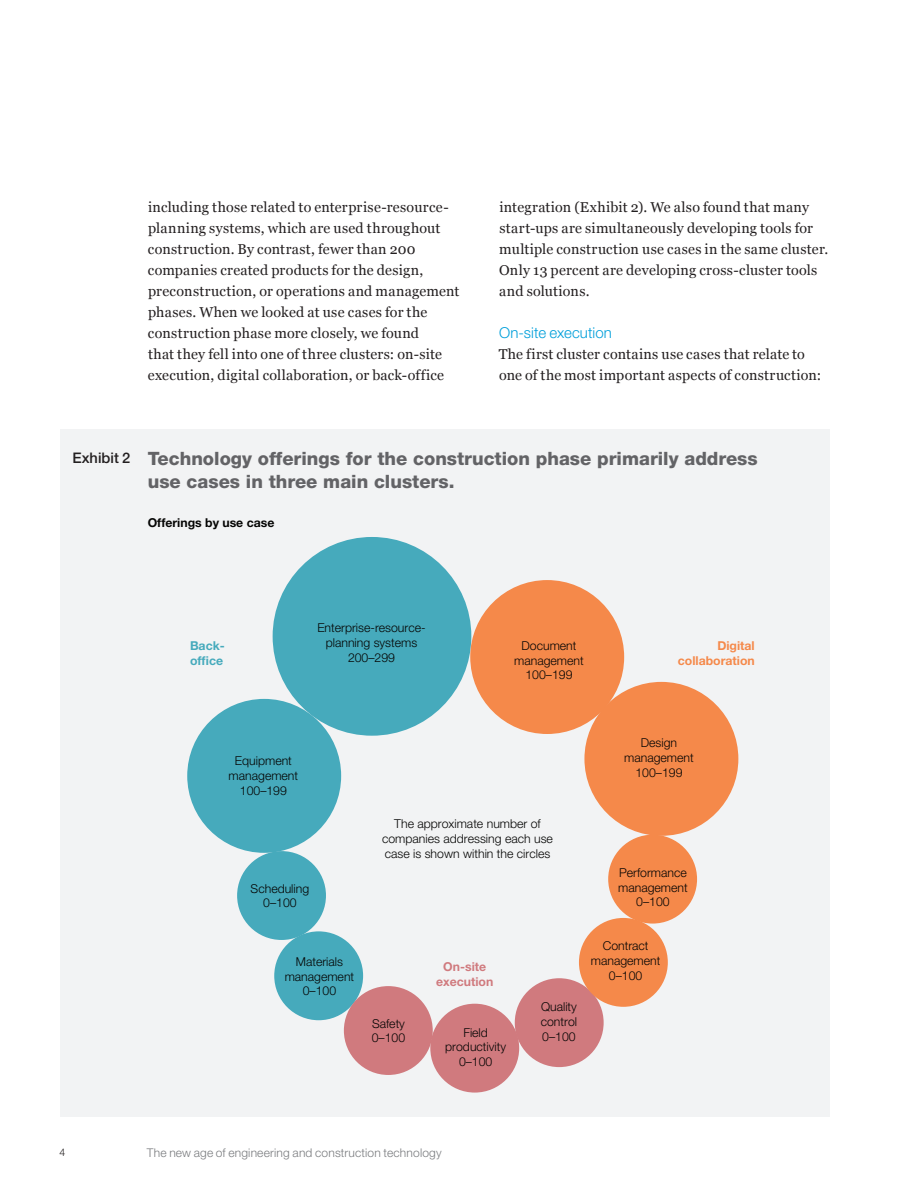
<style>
.page{position:relative;width:918px;height:1188px;background:#fff}
.page>*{position:absolute;margin:0;border:0;box-sizing:border-box;transform-origin:0 0}
.t1{font:800 18.45px/23px "Helvetica Neue LT Std";color:#636366}
.t2{font:900 15.3px "Helvetica Neue LT Std";color:#231f20}
.t3{font:300 15px "Helvetica Neue LT Std";letter-spacing:.005em;color:#009fda}
.t4{font:500 14.7px "Helvetica Neue LT Std";color:#231f20}
.t5{font:14.25px/21px "Georgia";letter-spacing:.02em;color:#231f20}
.t6{font:300 12.3px/14.7px "Helvetica Neue LT Std";color:#050504;text-align:center}
.t7{font:700 12.3px/14.7px "Helvetica Neue LT Std";color:#f5894a;text-align:right}
.t8{font:700 12.3px "Helvetica Neue LT Std";color:#050504}
.t9{font:700 12.3px/14.7px "Helvetica Neue LT Std";color:#d07a7e;text-align:center}
.t10{font:700 12.3px/14.7px "Helvetica Neue LT Std";color:#46aabc}
.t11{font:300 12px "Helvetica Neue LT Std";letter-spacing:.015em;color:#7a7c7f}
.t12{font:300 10.5px "Helvetica Neue LT Std";color:#231f20}
</style>
<div class="page">
<div style="left:60px;top:429px;width:769px;height:688px;background:#f2f3f4"></div>
<div style="left:273px;top:537px;width:198px;height:199px;background:#46aabc;border-radius:99px"></div>
<div style="left:470px;top:580px;width:154px;height:154px;background:#f5894a;border-radius:77px"></div>
<div style="left:187px;top:699px;width:154px;height:154px;background:#46aabc;border-radius:77px"></div>
<div style="left:584px;top:682px;width:154px;height:154px;background:#f5894a;border-radius:77px"></div>
<div style="left:237px;top:851px;width:89px;height:89px;background:#46aabc;border-radius:44px"></div>
<div style="left:274px;top:931px;width:89px;height:89px;background:#46aabc;border-radius:44px"></div>
<div style="left:344px;top:986px;width:89px;height:89px;background:#d07a7e;border-radius:44px"></div>
<div style="left:430px;top:1004px;width:89px;height:89px;background:#d07a7e;border-radius:44px"></div>
<div style="left:515px;top:978px;width:89px;height:89px;background:#d07a7e;border-radius:44px"></div>
<div style="left:579px;top:918px;width:89px;height:89px;background:#f5894a;border-radius:44px"></div>
<div style="left:608px;top:835px;width:89px;height:89px;background:#f5894a;border-radius:44px"></div>
<p class="t5" style="left:148px;top:197px;width:313px">including those related to enterprise-resource&shy;planning systems, which are used throughout construction. By contrast, fewer than 200 companies created products for the design, preconstruction, or operations and management phases. When we looked at use cases for the construction phase more closely, we found<br>that they fell into one of three clusters: on-site execution, digital collaboration, or back-office</p>
<p class="t2" style="left:148px;top:291px;width:82px">CDP 2017</p>
<p class="t2" style="left:148px;top:334px;width:108px">Exhibit 2 of 4</p>
<p class="t5" style="left:499px;top:197px;width:331px">integration (Exhibit 2). We also found that many start-ups are simultaneously developing tools for multiple construction use cases in the same cluster.<br>Only 13 percent are developing cross-cluster tools and solutions.</p>
<p class="t3" style="left:499px;top:324px;width:114px">On-site execution</p>
<p class="t5" style="left:499px;top:344px;width:324px">The first cluster contains use cases that relate to one of the most important aspects of construction:</p>
<p class="t4" style="left:73px;top:449px;width:59px">Exhibit 2</p>
<p class="t1" style="left:148px;top:447px;width:611px">Technology offerings for the construction phase primarily address use cases in three main clusters.</p>
<p class="t8" style="left:148px;top:515px;width:128px">Offerings by use case</p>
<p class="t6" style="left:317px;top:620px;width:110px">Enterprise-resource&shy;planning systems<br>200–299</p>
<p class="t10" style="left:190px;top:638px;width:36px">Back&shy;office</p>
<p class="t7" style="left:678px;top:638px;width:78px">Digital collaboration</p>
<p class="t6" style="left:514px;top:638px;width:71px">Document management<br>100–199</p>
<p class="t6" style="left:229px;top:753px;width:71px">Equipment management<br>100–199</p>
<p class="t6" style="left:251px;top:881px;width:60px">Scheduling<br>0–100</p>
<p class="t6" style="left:285px;top:954px;width:71px">Materials management<br>0–100</p>
<p class="t6" style="left:624px;top:735px;width:71px">Design management<br>100–199</p>
<p class="t6" style="left:382px;top:815px;width:172px;line-height:15.3px">The approximate number of companies addressing each use case is shown within the circles</p>
<p class="t9" style="left:436px;top:959px;width:59px">On-site execution</p>
<p class="t6" style="left:372px;top:1016px;width:35px;text-align:left">Safety<br>0–100</p>
<p class="t6" style="left:445px;top:1025px;width:62px">Field productivity<br>0–100</p>
<p class="t6" style="left:541px;top:999px;width:38px;text-align:justify">Quality control 0–100</p>
<p class="t6" style="left:618px;top:865px;width:71px">Performance management<br>0–100</p>
<p class="t6" style="left:591px;top:938px;width:71px">Contract management<br>0–100</p>
<p class="t12" style="left:60px;top:1145px;width:7px">4</p>
<p class="t11" style="left:147px;top:1145px;width:296px">The new age of engineering and construction technology</p>
</div>
